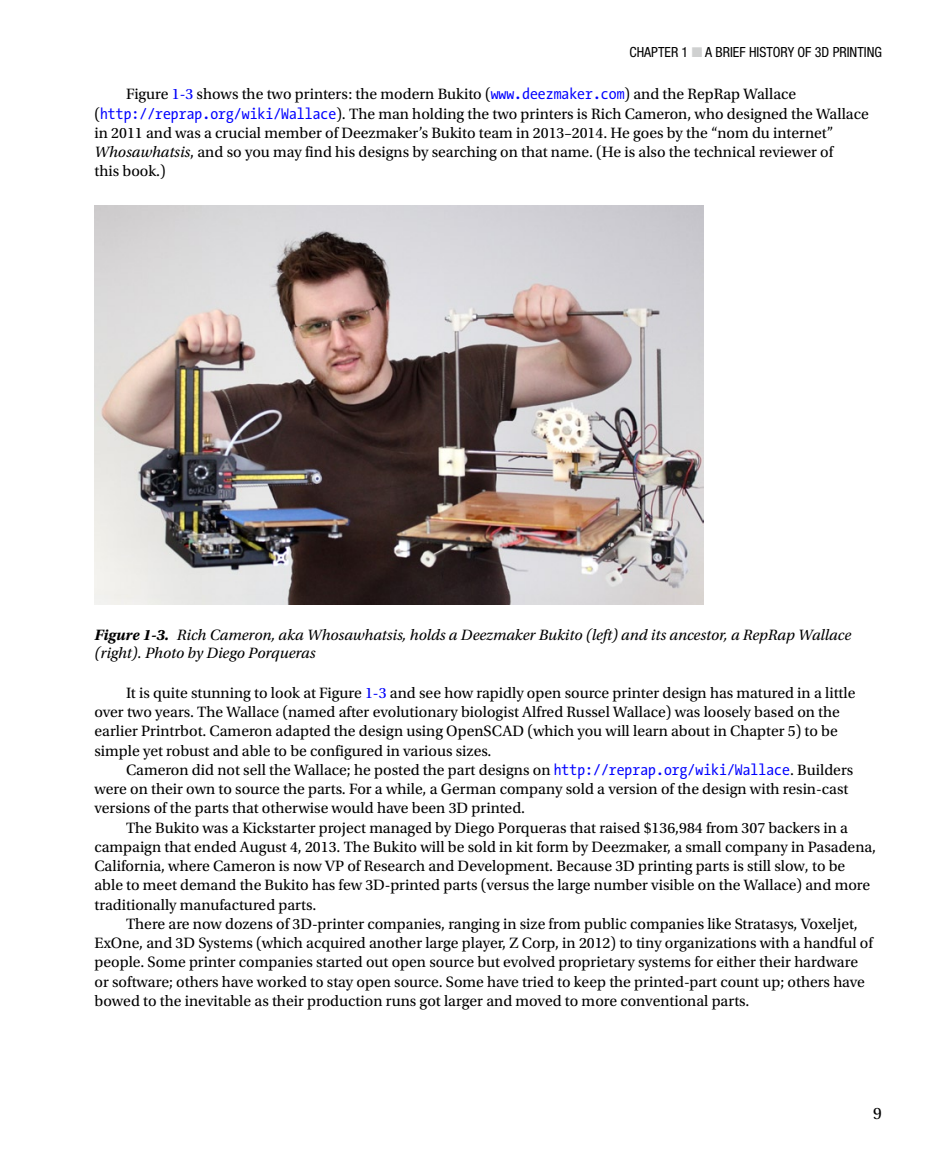
<style>
.page{position:relative;width:945px;height:1166px;background:#fff}
.page>*{position:absolute;margin:0;border:0;box-sizing:border-box;transform-origin:0 0}
.t1{font:17.5px "Utopia Std";color:#000}
.t2{font:15.75px/19.2px "Utopia Std";color:#000}
.t3{font:italic 15.75px/18.4px "Utopia Std";color:#000}
.t4{font:condensed 14px "Helvetica Neue";color:#000}
.s1{color:#cfd0d0}
.s2{color:#0000fa}
.s3{font-family:"The Sans Mono Con Normal";color:#00f}
.s4{font-style:italic}
.s5{font-weight:700}
</style>
<div class="page">
<img style="left:94px;top:205px;width:609px;height:400px">
<p class="t4" style="left:630px;top:44px;width:254px">CHAPTER 1 <span class="s1">■</span> A BRIEF HISTORY OF 3D PRINTING</p>
<p class="t2" style="left:94px;top:85px;width:776px;text-indent:32px">Figure <span class="s2">1-3</span> shows the two printers: the modern Bukito (<span class="s3">www.deezmaker.com</span>) and the RepRap Wallace (<span class="s3">http://reprap.org/wiki/Wallace</span>). The man holding the two printers is Rich Cameron, who designed the Wallace in 2011 and was a crucial member of Deezmaker’s Bukito team in 2013–2014. He goes by the “nom du internet” <span class="s4">Whosawhatsis</span>, and so you may find his designs by searching on that name. (He is also the technical reviewer of<br>this book.)</p>
<p class="t3" style="left:94px;top:626px;width:758px"><span class="s5">Figure 1-3.</span> Rich Cameron, aka Whosawhatsis, holds a Deezmaker Bukito (left) and its ancestor, a RepRap Wallace (right). Photo by Diego Porqueras</p>
<p class="t2" style="left:94px;top:683px;width:762px;text-indent:32px">It is quite stunning to look at Figure <span class="s2">1-3</span> and see how rapidly open source printer design has matured in a little over two years. The Wallace (named after evolutionary biologist Alfred Russel Wallace) was loosely based on the earlier Printrbot. Cameron adapted the design using OpenSCAD (which you will learn about in Chapter 5) to be simple yet robust and able to be configured in various sizes.</p>
<p class="t2" style="left:94px;top:760px;width:760px;text-indent:32px">Cameron did not sell the Wallace; he posted the part designs on <span class="s3">http://reprap.org/wiki/Wallace</span>. Builders were on their own to source the parts. For a while, a German company sold a version of the design with resin-cast versions of the parts that otherwise would have been 3D printed.</p>
<p class="t2" style="left:94px;top:818px;width:783px;text-indent:32px">The Bukito was a Kickstarter project managed by Diego Porqueras that raised $136,984 from 307 backers in a campaign that ended August 4, 2013. The Bukito will be sold in kit form by Deezmaker, a small company in Pasadena, California, where Cameron is now VP of Research and Development. Because 3D printing parts is still slow, to be able to meet demand the Bukito has few 3D-printed parts (versus the large number visible on the Wallace) and more traditionally manufactured parts.</p>
<p class="t2" style="left:94px;top:914px;width:780px;text-indent:32px">There are now dozens of 3D-printer companies, ranging in size from public companies like Stratasys, Voxeljet, ExOne, and 3D Systems (which acquired another large player, Z Corp, in 2012) to tiny organizations with a handful of people. Some printer companies started out open source but evolved proprietary systems for either their hardware or software; others have worked to stay open source. Some have tried to keep the printed-part count up; others have bowed to the inevitable as their production runs got larger and moved to more conventional parts.</p>
<p class="t1" style="left:873px;top:1103px;width:10px">9</p>
</div>
